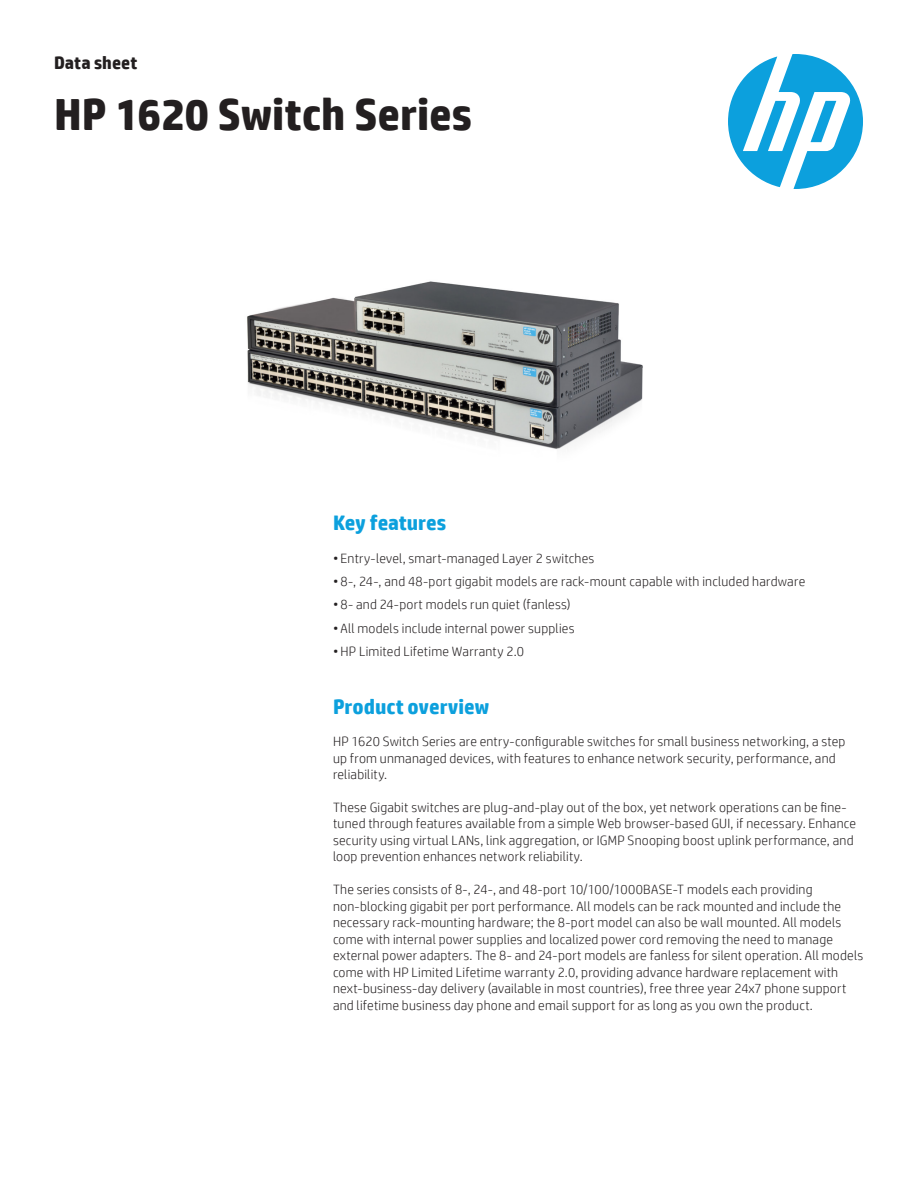
<style>
.page{position:relative;width:918px;height:1188px;background:#fff}
.page>*{position:absolute;margin:0;border:0;box-sizing:border-box;transform-origin:0 0}
.t1{font:700 45px "HP Simplified";letter-spacing:-.005em;color:#231f20}
.t2{font:700 21px "HP Simplified";letter-spacing:-.005em;color:#0ca0dd}
.t3{font:700 18px "HP Simplified";color:#231f20}
.t4{font:300 13.5px/16.5px "HP Simplified";letter-spacing:.015em;color:#231f20}
</style>
<div class="page">
<svg style="left:728px;top:54px;width:135px;height:135px"></svg>
<img style="left:247px;top:281px;width:396px;height:168px">
<h3 class="t3" style="left:54px;top:52px;width:85px">Data sheet</h3>
<h1 class="t1" style="left:54px;top:88px;width:420px">HP 1620 Switch Series</h1>
<h2 class="t2" style="left:333px;top:510px;width:115px">Key features</h2>
<p class="t4" style="left:333px;top:550px;width:263px">• Entry-level, smart-managed Layer 2 switches</p>
<p class="t4" style="left:333px;top:573px;width:474px">• 8-, 24-, and 48-port gigabit models are rack-mount capable with included hardware</p>
<p class="t4" style="left:333px;top:596px;width:239px">• 8- and 24-port models run quiet (fanless)</p>
<p class="t4" style="left:333px;top:619px;width:243px">• All models include internal power supplies</p>
<p class="t4" style="left:333px;top:643px;width:193px">• HP Limited Lifetime Warranty 2.0</p>
<h2 class="t2" style="left:333px;top:694px;width:158px">Product overview</h2>
<p class="t4" style="left:333px;top:733px;width:514px">HP 1620 Switch Series are entry-configurable switches for small business networking, a step up from unmanaged devices, with features to enhance network security, performance, and reliability.</p>
<p class="t4" style="left:333px;top:799px;width:525px">These Gigabit switches are plug-and-play out of the box, yet network operations can be fine&shy;tuned through features available from a simple Web browser-based GUI, if necessary. Enhance security using virtual LANs, link aggregation, or IGMP Snooping boost uplink performance, and loop prevention enhances network reliability.</p>
<p class="t4" style="left:333px;top:881px;width:532px">The series consists of 8-, 24-, and 48-port 10/100/1000BASE-T models each providing non-blocking gigabit per port performance. All models can be rack mounted and include the necessary rack-mounting hardware; the 8-port model can also be wall mounted. All models come with internal power supplies and localized power cord removing the need to manage external power adapters. The 8- and 24-port models are fanless for silent operation. All models come with HP Limited Lifetime warranty 2.0, providing advance hardware replacement with next-business-day delivery (available in most countries), free three year 24x7 phone support and lifetime business day phone and email support for as long as you own the product.</p>
</div>
